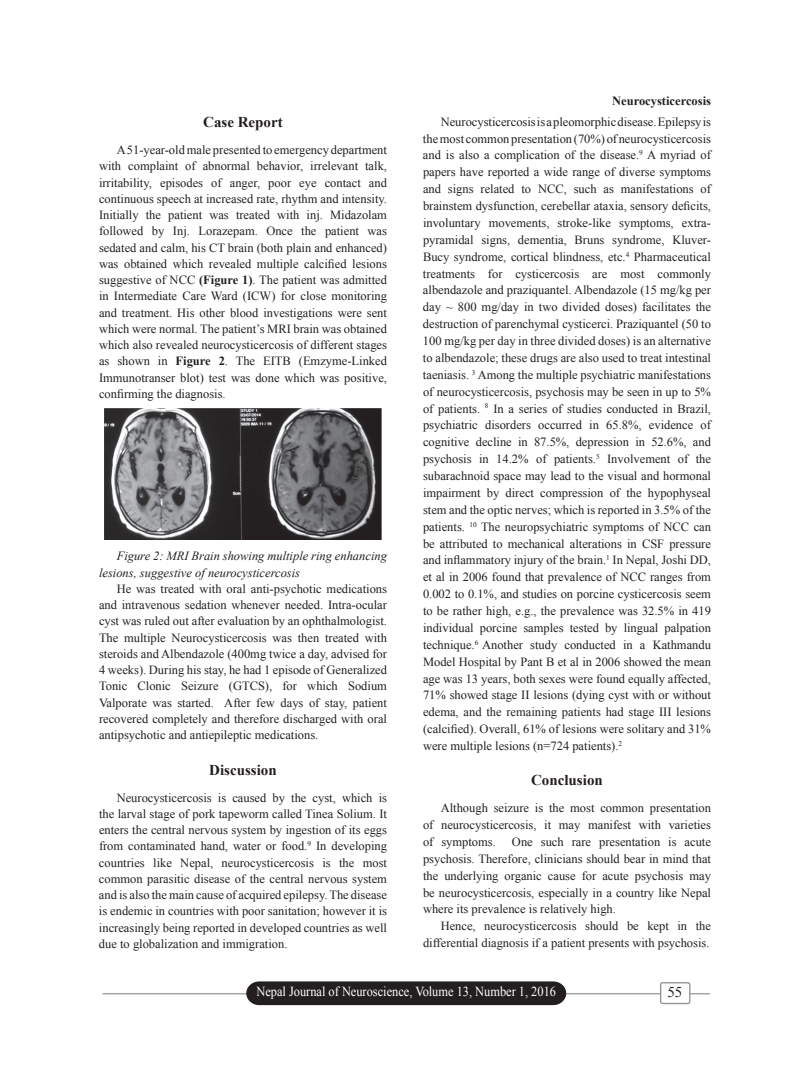
<style>
.page{position:relative;width:810px;height:1080px;background:#fff}
.page>*{position:absolute;margin:0;border:0;box-sizing:border-box;transform-origin:0 0}
.t1{font:700 15px "Times New Roman";color:#231f20}
.t2{font:15px "Times New Roman";color:#231f20}
.t3{font:13.75px "Times New Roman";color:#fff;scale:.9 1}
.t4{font:12.5px/16.9px "Times New Roman";color:#231f20;text-align:justify}
.t5{font:italic 12.5px/16.2px "Times New Roman";color:#231f20}
.t6{font:700 12.5px "Times New Roman";color:#231f20}
.s1{font-weight:700}
</style>
<div class="page">
<hr style="left:102px;top:993px;width:608px;height:1px;background:#939598">
<svg style="left:246px;top:981px;width:321px;height:25px;background:#322e2f"></svg>
<div style="left:661px;top:983px;width:29px;height:21px;background:#fff;border-radius:2px"></div>
<div style="left:660px;top:982px;width:30px;height:22px;border:1px solid #939598;border-radius:2px"></div>
<img style="left:105px;top:409px;width:276px;height:131px">
<p class="t1" style="left:203px;top:114px;width:81px">Case Report</p>
<p class="t4" style="left:99px;top:142px;width:290px;line-height:16.2px;text-indent:18px">A 51-year-old male presented to emergency department with complaint of abnormal behavior, irrelevant talk, irritability, episodes of anger, poor eye contact and continuous speech at increased rate, rhythm and intensity.<br>Initially the patient was treated with inj. Midazolam followed by Inj. Lorazepam. Once the patient was sedated and calm, his CT brain (both plain and enhanced) was obtained which revealed multiple calcified lesions suggestive of NCC <span class="s1">(Figure 1)</span>. The patient was admitted in Intermediate Care Ward (ICW) for close monitoring and treatment. His other blood investigations were sent which were normal. The patient’s MRI brain was obtained which also revealed neurocysticercosis of different stages as shown in <span class="s1">Figure 2</span>. The EITB (Emzyme-Linked Immunotranser blot) test was done which was positive, confirming the diagnosis.</p>
<p class="t5" style="left:99px;top:548px;width:290px;text-indent:18px">Figure 2: MRI Brain showing multiple ring enhancing lesions, suggestive of neurocysticercosis</p>
<p class="t4" style="left:99px;top:580px;width:290px;line-height:16.2px;text-indent:18px">He was treated with oral anti-psychotic medications and intravenous sedation whenever needed. Intra-ocular cyst was ruled out after evaluation by an ophthalmologist.<br>The multiple Neurocysticercosis was then treated with steroids and Albendazole (400mg twice a day, advised for 4 weeks). During his stay, he had 1 episode of Generalized Tonic Clonic Seizure (GTCS), for which Sodium Valporate was started. After few days of stay, patient recovered completely and therefore discharged with oral antipsychotic and antiepileptic medications.</p>
<p class="t1" style="left:209px;top:761px;width:69px">Discussion</p>
<p class="t4" style="left:99px;top:789px;width:290px;line-height:16.2px;text-indent:18px">Neurocysticercosis is caused by the cyst, which is the larval stage of pork tapeworm called Tinea Solium. It enters the central nervous system by ingestion of its eggs from contaminated hand, water or food.<sup>9</sup> In developing countries like Nepal, neurocysticercosis is the most common parasitic disease of the central nervous system and is also the main cause of acquired epilepsy. The disease is endemic in countries with poor sanitation; however it is increasingly being reported in developed countries as well due to globalization and immigration.</p>
<p class="t6" style="left:612px;top:94px;width:100px">Neurocysticercosis</p>
<p class="t4" style="left:423px;top:113px;width:290px;text-indent:18px">Neurocysticercosis is a pleomorphic disease. Epilepsy is the most common presentation (70%) of neurocysticercosis and is also a complication of the disease.<sup>9</sup> A myriad of papers have reported a wide range of diverse symptoms and signs related to NCC, such as manifestations of brainstem dysfunction, cerebellar ataxia, sensory deficits, involuntary movements, stroke-like symptoms, extra&shy;pyramidal signs, dementia, Bruns syndrome, Kluver-Bucy syndrome, cortical blindness, etc.<sup>4</sup> Pharmaceutical treatments for cysticercosis are most commonly albendazole and praziquantel. Albendazole (15 mg/kg per day ~ 800 mg/day in two divided doses) facilitates the destruction of parenchymal cysticerci. Praziquantel (50 to 100 mg/kg per day in three divided doses) is an alternative to albendazole; these drugs are also used to treat intestinal taeniasis. <sup>3</sup> Among the multiple psychiatric manifestations of neurocysticercosis, psychosis may be seen in up to 5% of patients. <sup>8</sup> In a series of studies conducted in Brazil, psychiatric disorders occurred in 65.8%, evidence of cognitive decline in 87.5%, depression in 52.6%, and psychosis in 14.2% of patients.<sup>5</sup> Involvement of the subarachnoid space may lead to the visual and hormonal impairment by direct compression of the hypophyseal stem and the optic nerves; which is reported in 3.5% of the patients. <sup>10</sup> The neuropsychiatric symptoms of NCC can be attributed to mechanical alterations in CSF pressure and inflammatory injury of the brain.<sup>1</sup> In Nepal, Joshi DD, et al in 2006 found that prevalence of NCC ranges from 0.002 to 0.1%, and studies on porcine cysticercosis seem to be rather high, e.g., the prevalence was 32.5% in 419 individual porcine samples tested by lingual palpation technique.<sup>6</sup> Another study conducted in a Kathmandu Model Hospital by Pant B et al in 2006 showed the mean age was 13 years, both sexes were found equally affected, 71% showed stage II lesions (dying cyst with or without edema, and the remaining patients had stage III lesions (calcified). Overall, 61% of lesions were solitary and 31% were multiple lesions (n=724 patients).<sup>2</sup></p>
<p class="t1" style="left:531px;top:771px;width:73px">Conclusion</p>
<p class="t4" style="left:423px;top:799px;width:290px;text-indent:18px">Although seizure is the most common presentation of neurocysticercosis, it may manifest with varieties of symptoms.</p>
<p class="t4" style="left:423px;top:833px;width:290px;text-indent:89px">One such rare presentation is acute psychosis. Therefore, clinicians should bear in mind that the underlying organic cause for acute psychosis may be neurocysticercosis, especially in a country like Nepal where its prevalence is relatively high.</p>
<p class="t4" style="left:423px;top:918px;width:290px;text-align:right">Hence, neurocysticercosis should be kept in the differential diagnosis if a patient presents with psychosis.</p>
<p class="t3" style="left:256px;top:984px;width:334px">Nepal Journal of Neuroscience, Volume 13, Number 1, 2016</p>
<p class="t2" style="left:667px;top:984px;width:16px">55</p>
</div>
